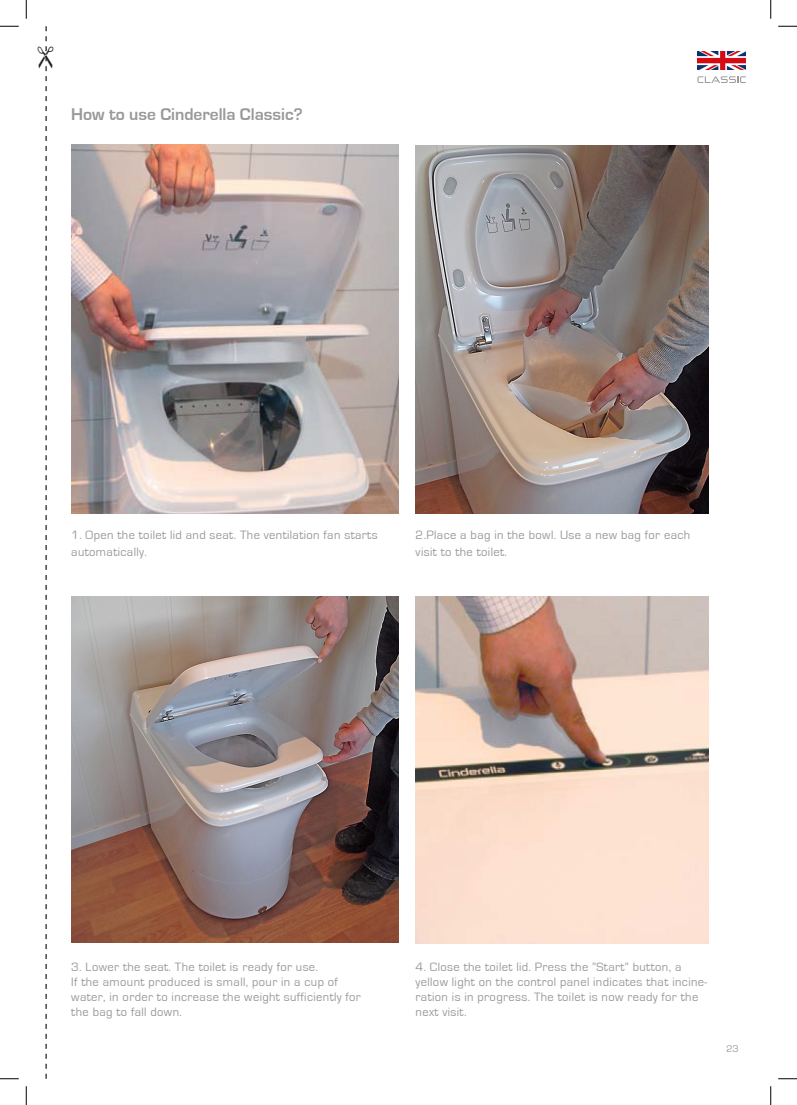
<style>
.page{position:relative;width:797px;height:1105px;background:#fff}
.page>*{position:absolute;margin:0;border:0;box-sizing:border-box;transform-origin:0 0}
.t1{font:700 17.5px "Eurostile";color:#999}
.t2{font:12.5px/15px "Eurostile";letter-spacing:.03em;color:#999}
.t3{font:10px "Eurostile";color:#999}
</style>
<div class="page">
<img style="left:697px;top:51px;width:49px;height:19px">
<svg style="left:697px;top:76px;width:49px;height:7px"></svg>
<img style="left:415px;top:596px;width:293px;height:347px">
<img style="left:71px;top:144px;width:327px;height:369px">
<img style="left:415px;top:145px;width:293px;height:368px">
<img style="left:71px;top:596px;width:327px;height:346px">
<svg style="left:0;top:25px;width:19px;height:2px"></svg>
<svg style="left:778px;top:25px;width:19px;height:2px"></svg>
<svg style="left:0;top:1078px;width:19px;height:1px"></svg>
<svg style="left:778px;top:1078px;width:19px;height:1px"></svg>
<svg style="left:25px;top:0;width:2px;height:19px"></svg>
<svg style="left:25px;top:1086px;width:2px;height:19px"></svg>
<svg style="left:770px;top:0;width:1px;height:19px"></svg>
<svg style="left:770px;top:1086px;width:1px;height:19px"></svg>
<svg style="left:45px;top:26px;width:2px;height:1053px"></svg>
<p class="t1" style="left:71px;top:105px;width:233px">How to use Cinderella Classic?</p>
<p class="t2" style="left:71px;top:527px;width:308px">1. Open the toilet lid and seat. The ventilation fan starts</p>
<p class="t2" style="left:71px;top:545px;width:77px">automatically.</p>
<p class="t2" style="left:415px;top:527px;width:276px">2.Place a bag in the bowl. Use a new bag for each</p>
<p class="t2" style="left:415px;top:545px;width:93px">visit to the toilet.</p>
<p class="t2" style="left:71px;top:959px;width:248px">3. Lower the seat. The toilet is ready for use.</p>
<p class="t2" style="left:71px;top:974px;width:291px">If the amount produced is small, pour in a cup of water, in order to increase the weight sufficiently for the bag to fall down.</p>
<p class="t2" style="left:415px;top:959px;width:293px">4. Close the toilet lid. Press the ”Start” button, a yellow light on the control panel indicates that incine&shy;ration is in progress. The toilet is now ready for the next visit.</p>
<p class="t3" style="left:726px;top:1043px;width:14px">23</p>
</div>
